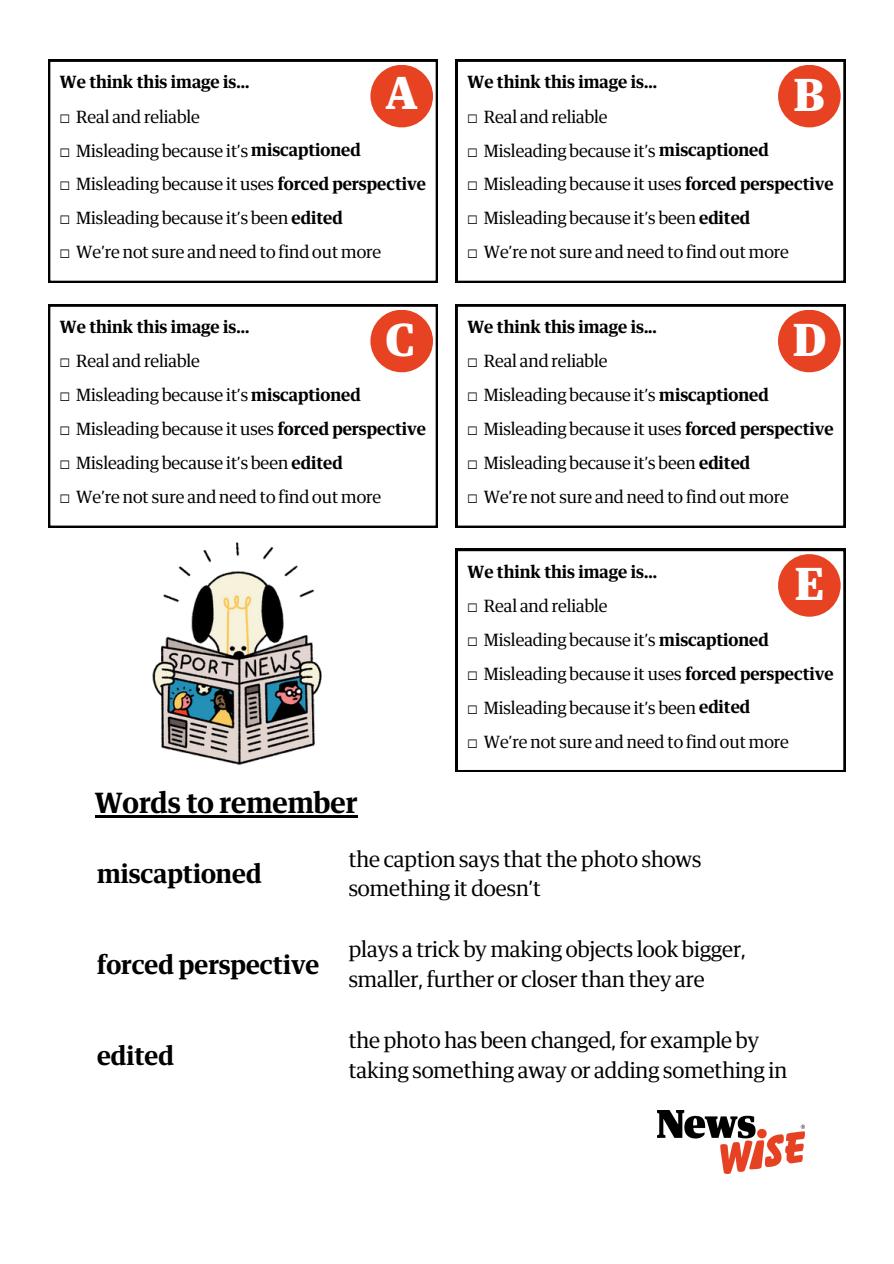
<style>
.page{position:relative;width:894px;height:1264px;background:#fff}
.page>*{position:absolute;margin:0;border:0;box-sizing:border-box;transform-origin:0 0}
.t1{font:700 44.55px "GH Guardian Headline";color:#fff}
.t2{font:600 28.05px "GH Guardian Headline";color:#000}
.t3{font:600 25.5px "GH Guardian Headline";color:#000}
.t4{font:21.15px/29.5px "GH Guardian Headline";color:#000}
.t5{font:16.95px "GH Guardian Headline";color:#000}
.t6{font:600 16.95px "GH Guardian Headline";color:#000}
.s1{font-family:"Free Mono"}
.s2{font-weight:600}
</style>
<div class="page">
<img style="left:657px;top:1110px;width:147px;height:63px">
<svg style="left:48px;top:60px;width:389px;height:222px"></svg>
<div style="left:370px;top:65px;width:63px;height:62px;background:#e74323;border-radius:50%"></div>
<svg style="left:455px;top:60px;width:390px;height:222px"></svg>
<div style="left:777px;top:65px;width:63px;height:62px;background:#e74323;border-radius:50%"></div>
<svg style="left:48px;top:304px;width:389px;height:223px"></svg>
<div style="left:370px;top:310px;width:63px;height:62px;background:#e74323;border-radius:50%"></div>
<svg style="left:455px;top:304px;width:390px;height:223px"></svg>
<div style="left:777px;top:310px;width:63px;height:62px;background:#e74323;border-radius:50%"></div>
<svg style="left:455px;top:549px;width:390px;height:222px"></svg>
<div style="left:777px;top:554px;width:63px;height:62px;background:#e74323;border-radius:50%"></div>
<img style="left:152px;top:542px;width:170px;height:223px">
<hr style="left:95px;top:815px;width:262px;height:2px;background:#000">
<p class="t6" style="left:60px;top:75px;width:191px">We think this image is...</p>
<p class="t5" style="left:60px;top:109px;width:142px"><span class="s1">☐</span> Real and reliable</p>
<p class="t5" style="left:60px;top:143px;width:302px"><span class="s1">☐</span> Misleading because it’s <span class="s2">miscaptioned</span></p>
<p class="t5" style="left:60px;top:177px;width:367px"><span class="s1">☐</span> Misleading because it uses <span class="s2">forced perspective</span></p>
<p class="t5" style="left:60px;top:211px;width:284px"><span class="s1">☐</span> Misleading because it’s been <span class="s2">edited</span></p>
<p class="t5" style="left:60px;top:245px;width:323px"><span class="s1">☐</span> We’re not sure and need to find out more</p>
<h2 class="t1" style="left:385px;top:73px;width:34px">A</h2>
<p class="t6" style="left:467px;top:75px;width:191px">We think this image is...</p>
<p class="t5" style="left:467px;top:109px;width:142px"><span class="s1">☐</span> Real and reliable</p>
<p class="t5" style="left:467px;top:143px;width:302px"><span class="s1">☐</span> Misleading because it’s <span class="s2">miscaptioned</span></p>
<p class="t5" style="left:467px;top:177px;width:367px"><span class="s1">☐</span> Misleading because it uses <span class="s2">forced perspective</span></p>
<p class="t5" style="left:467px;top:211px;width:284px"><span class="s1">☐</span> Misleading because it’s been <span class="s2">edited</span></p>
<p class="t5" style="left:467px;top:245px;width:323px"><span class="s1">☐</span> We’re not sure and need to find out more</p>
<h2 class="t1" style="left:793px;top:75px;width:33px">B</h2>
<p class="t6" style="left:60px;top:320px;width:191px">We think this image is...</p>
<p class="t5" style="left:60px;top:354px;width:142px"><span class="s1">☐</span> Real and reliable</p>
<p class="t5" style="left:60px;top:388px;width:302px"><span class="s1">☐</span> Misleading because it’s <span class="s2">miscaptioned</span></p>
<p class="t5" style="left:60px;top:422px;width:367px"><span class="s1">☐</span> Misleading because it uses <span class="s2">forced perspective</span></p>
<p class="t5" style="left:60px;top:456px;width:284px"><span class="s1">☐</span> Misleading because it’s been <span class="s2">edited</span></p>
<p class="t5" style="left:60px;top:489px;width:323px"><span class="s1">☐</span> We’re not sure and need to find out more</p>
<p class="t1" style="left:385px;top:320px;width:30px">C</p>
<h2 class="t6" style="left:467px;top:320px;width:191px">We think this image is...</h2>
<p class="t5" style="left:467px;top:354px;width:142px"><span class="s1">☐</span> Real and reliable</p>
<p class="t5" style="left:467px;top:388px;width:302px"><span class="s1">☐</span> Misleading because it’s <span class="s2">miscaptioned</span></p>
<p class="t5" style="left:467px;top:422px;width:367px"><span class="s1">☐</span> Misleading because it uses <span class="s2">forced perspective</span></p>
<p class="t5" style="left:467px;top:456px;width:284px"><span class="s1">☐</span> Misleading because it’s been <span class="s2">edited</span></p>
<p class="t5" style="left:467px;top:489px;width:323px"><span class="s1">☐</span> We’re not sure and need to find out more</p>
<h2 class="t1" style="left:793px;top:320px;width:35px">D</h2>
<p class="t2" style="left:95px;top:790px;width:264px">Words to remember</p>
<h2 class="t6" style="left:467px;top:564px;width:191px">We think this image is...</h2>
<p class="t5" style="left:467px;top:598px;width:142px"><span class="s1">☐</span> Real and reliable</p>
<p class="t5" style="left:467px;top:632px;width:302px"><span class="s1">☐</span> Misleading because it’s <span class="s2">miscaptioned</span></p>
<p class="t5" style="left:467px;top:666px;width:367px"><span class="s1">☐</span> Misleading because it uses <span class="s2">forced perspective</span></p>
<p class="t5" style="left:467px;top:700px;width:284px"><span class="s1">☐</span> Misleading because it’s been <span class="s2">edited</span></p>
<p class="t5" style="left:467px;top:734px;width:323px"><span class="s1">☐</span> We’re not sure and need to find out more</p>
<h2 class="t1" style="left:794px;top:564px;width:30px">E</h2>
<h1 class="t3" style="left:97px;top:863px;width:166px">miscaptioned</h1>
<p class="t3" style="left:97px;top:953px;width:224px">forced perspective</p>
<p class="t3" style="left:97px;top:1044px;width:78px">edited</p>
<p class="t4" style="left:348px;top:845px;width:354px">the caption says that the photo shows something it doesn’t</p>
<p class="t4" style="left:348px;top:936px;width:398px">plays a trick by making objects look bigger, smaller, further or closer than they are</p>
<p class="t4" style="left:348px;top:1026px;width:440px">the photo has been changed, for example by taking something away or adding something in</p>
</div>
